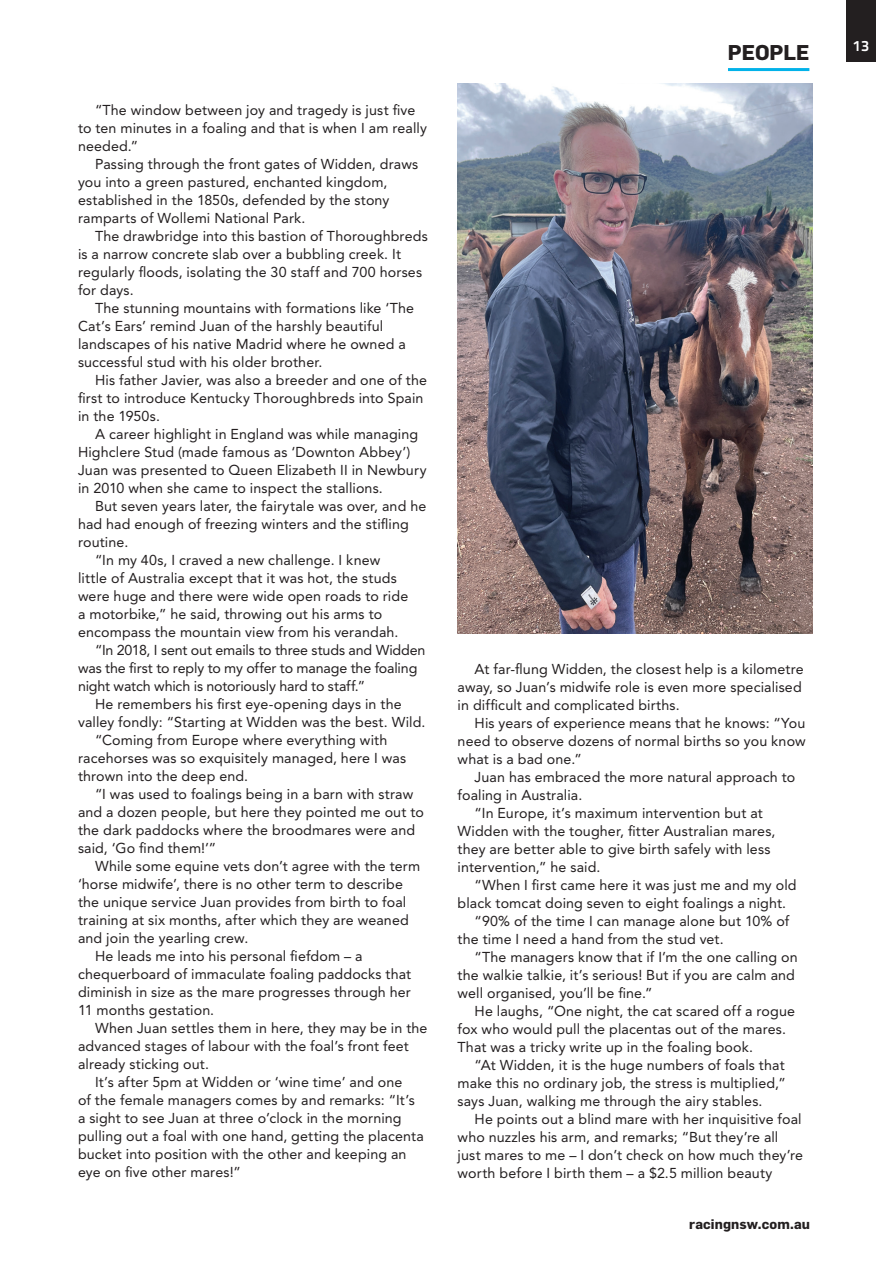
<style>
.page{position:relative;width:893px;height:1263px;background:#fff}
.page>*{position:absolute;margin:0;border:0;box-sizing:border-box;transform-origin:0 0}
.Page_header{font:700 21px "Flama";letter-spacing:-.005em;color:#231f20}
.t1{font:700 15px "Titillium Text 22 L";color:#fff}
.Body_Copy_-_Avenir_L{font:14.25px/18px "Avenir LT Std";letter-spacing:.01em;color:#231f20}
.Body_Copy_-_Avenir_L-2{font:14.25px/18px "Avenir LT Std";letter-spacing:-.01em;color:#231f20}
.t2{font:700 13.5px "Flama";letter-spacing:.01em;color:#231f20}
</style>
<div class="page">
<div style="left:846px;top:0;width:30px;height:61px;background:#231f20"></div>
<hr style="left:728px;top:68px;width:81px;height:3px;background:#02b2e9">
<img style="left:458px;top:83px;width:355px;height:551px">
<p class="Body_Copy_-_Avenir_L" style="left:78px;top:101px;width:350px;text-indent:17px">“The window between joy and tragedy is just five to ten minutes in a foaling and that is when I am really needed.”</p>
<p class="Body_Copy_-_Avenir_L" style="left:78px;top:155px;width:342px;text-indent:17px">Passing through the front gates of Widden, draws you into a green pastured, enchanted kingdom, established in the 1850s, defended by the stony ramparts of Wollemi National Park.</p>
<p class="Body_Copy_-_Avenir_L" style="left:78px;top:227px;width:351px;text-indent:17px">The drawbridge into this bastion of Thoroughbreds is a narrow concrete slab over a bubbling creek. It regularly floods, isolating the 30 staff and 700 horses for days.</p>
<p class="Body_Copy_-_Avenir_L" style="left:78px;top:299px;width:338px;text-indent:17px">The stunning mountains with formations like ‘The Cat’s Ears’ remind Juan of the harshly beautiful landscapes of his native Madrid where he owned a successful stud with his older brother.</p>
<p class="Body_Copy_-_Avenir_L" style="left:78px;top:371px;width:350px;text-indent:17px">His father Javier, was also a breeder and one of the first to introduce Kentucky Thoroughbreds into Spain in the 1950s.</p>
<p class="Body_Copy_-_Avenir_L" style="left:78px;top:425px;width:350px;text-indent:17px">A career highlight in England was while managing Highclere Stud (made famous as ‘Downton Abbey’)<br>Juan was presented to Queen Elizabeth II in Newbury in 2010 when she came to inspect the stallions.</p>
<p class="Body_Copy_-_Avenir_L" style="left:78px;top:497px;width:350px;text-indent:17px">But seven years later, the fairytale was over, and he had had enough of freezing winters and the stifling routine.</p>
<p class="Body_Copy_-_Avenir_L" style="left:78px;top:551px;width:332px;text-indent:17px">“In my 40s, I craved a new challenge. I knew little of Australia except that it was hot, the studs were huge and there were wide open roads to ride a motorbike,” he said, throwing out his arms to encompass the mountain view from his verandah.</p>
<p class="Body_Copy_-_Avenir_L-2" style="left:78px;top:641px;width:349px;text-indent:17px">“In 2018, I sent out emails to three studs and Widden was the first to reply to my offer to manage the foaling night watch which is notoriously hard to staff.”</p>
<p class="Body_Copy_-_Avenir_L" style="left:78px;top:695px;width:349px;text-align:center">He remembers his first eye-opening days in the<br>valley fondly: “Starting at Widden was the best. Wild.</p>
<p class="Body_Copy_-_Avenir_L" style="left:78px;top:731px;width:330px;text-indent:17px">“Coming from Europe where everything with racehorses was so exquisitely managed, here I was thrown into the deep end.</p>
<p class="Body_Copy_-_Avenir_L" style="left:78px;top:785px;width:347px;text-indent:17px">“I was used to foalings being in a barn with straw and a dozen people, but here they pointed me out to the dark paddocks where the broodmares were and said, ‘Go find them!’”</p>
<p class="Body_Copy_-_Avenir_L" style="left:78px;top:857px;width:344px;text-indent:17px">While some equine vets don’t agree with the term ‘horse midwife’, there is no other term to describe the unique service Juan provides from birth to foal training at six months, after which they are weaned and join the yearling crew.</p>
<p class="Body_Copy_-_Avenir_L" style="left:78px;top:947px;width:335px;text-indent:17px">He leads me into his personal fiefdom – a chequerboard of immaculate foaling paddocks that diminish in size as the mare progresses through her 11 months gestation.</p>
<p class="Body_Copy_-_Avenir_L" style="left:78px;top:1019px;width:351px;text-indent:17px">When Juan settles them in here, they may be in the advanced stages of labour with the foal’s front feet already sticking out.</p>
<p class="Body_Copy_-_Avenir_L" style="left:78px;top:1073px;width:347px;text-indent:17px">It’s after 5pm at Widden or ‘wine time’ and one<br>of the female managers comes by and remarks: “It’s a sight to see Juan at three o’clock in the morning pulling out a foal with one hand, getting the placenta bucket into position with the other and keeping an eye on five other mares!”</p>
<p class="Page_header" style="left:728px;top:39px;width:83px">PEOPLE</p>
<p class="Body_Copy_-_Avenir_L" style="left:458px;top:660px;width:348px;text-indent:17px">At far-flung Widden, the closest help is a kilometre away, so Juan’s midwife role is even more specialised in difficult and complicated births.</p>
<p class="Body_Copy_-_Avenir_L" style="left:458px;top:714px;width:350px;text-align:justify;text-indent:17px">His years of experience means that he knows: “You need to observe dozens of normal births so you know what is a bad one.”</p>
<p class="Body_Copy_-_Avenir_L" style="left:458px;top:768px;width:339px;text-indent:17px">Juan has embraced the more natural approach to foaling in Australia.</p>
<p class="Body_Copy_-_Avenir_L" style="left:458px;top:804px;width:319px;text-indent:17px">“In Europe, it’s maximum intervention but at Widden with the tougher, fitter Australian mares, they are better able to give birth safely with less intervention,” he said.</p>
<p class="Body_Copy_-_Avenir_L" style="left:458px;top:876px;width:341px;text-indent:17px">“When I first came here it was just me and my old black tomcat doing seven to eight foalings a night.</p>
<p class="Body_Copy_-_Avenir_L" style="left:458px;top:912px;width:333px;text-indent:17px">“90% of the time I can manage alone but 10% of the time I need a hand from the stud vet.</p>
<p class="Body_Copy_-_Avenir_L" style="left:458px;top:948px;width:342px;text-indent:17px">“The managers know that if I’m the one calling on the walkie talkie, it’s serious! But if you are calm and well organised, you’ll be fine.”</p>
<p class="Body_Copy_-_Avenir_L" style="left:458px;top:1002px;width:339px;text-indent:17px">He laughs, “One night, the cat scared off a rogue fox who would pull the placentas out of the mares.<br>That was a tricky write up in the foaling book.</p>
<p class="Body_Copy_-_Avenir_L" style="left:458px;top:1056px;width:330px;text-align:justify;text-indent:17px">“At Widden, it is the huge numbers of foals that make this no ordinary job, the stress is multiplied,” says Juan, walking me through the airy stables.</p>
<p class="Body_Copy_-_Avenir_L" style="left:458px;top:1110px;width:347px;text-indent:17px">He points out a blind mare with her inquisitive foal who nuzzles his arm, and remarks; “But they’re all just mares to me – I don’t check on how much they’re worth before I birth them – a $2.5 million beauty</p>
<p class="t2" style="left:689px;top:1216px;width:122px">racingnsw.com.au</p>
<p class="t1" style="left:853px;top:34px;width:17px">13</p>
</div>
